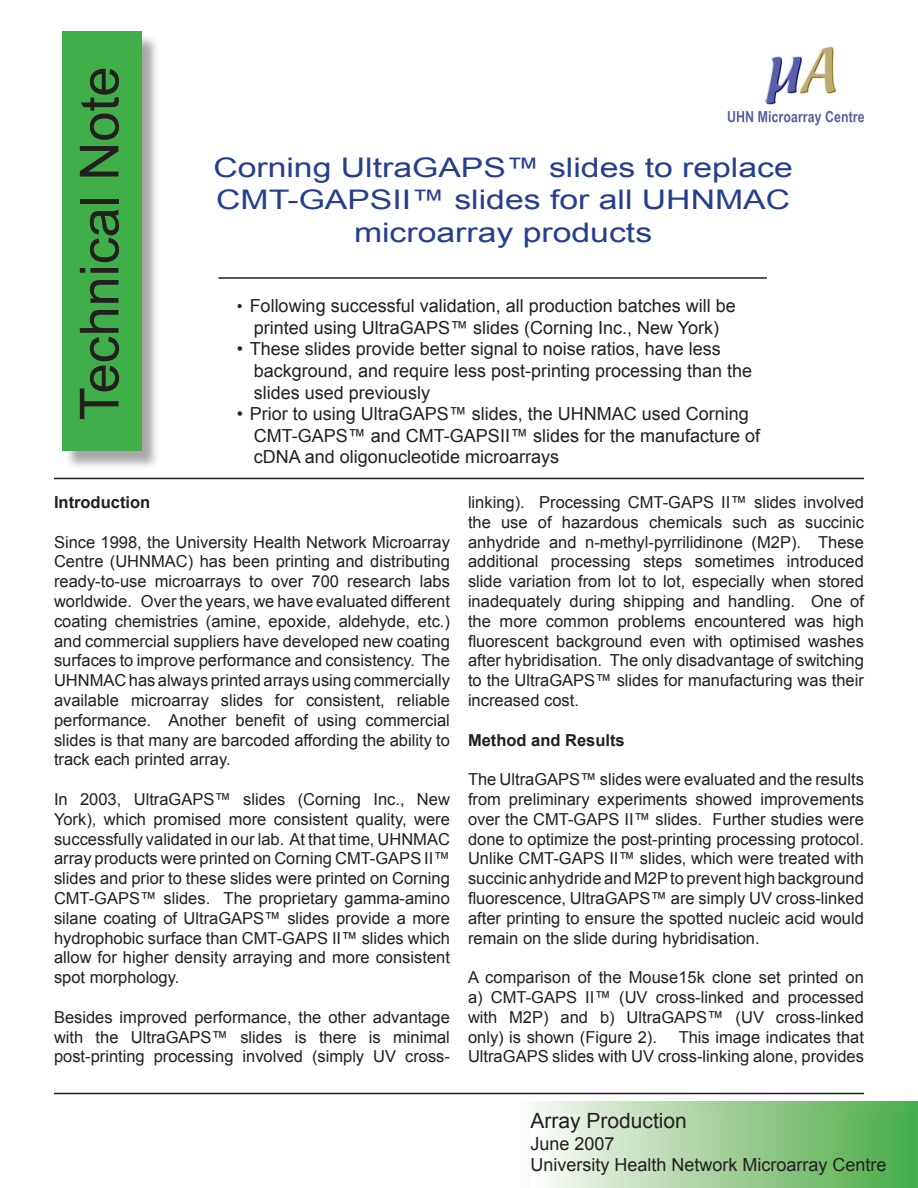
<style>
.page{position:relative;width:918px;height:1188px;background:#fff}
.page>*{position:absolute;margin:0;border:0;box-sizing:border-box;transform-origin:0 0}
.t1{font:54px "Arial";color:#231f20}
.t2{font:27px/32.4px "Arial";color:#253f8e;text-align:center;scale:1.25 1}
.t3{font:21px "Arial";color:#231f20}
.t4{font:18px/21.6px "Arial";color:#231f20}
.Body_Text_2{font:16.5px/19.8px "Arial";color:#231f20;text-align:justify}
.Heading_1{font:16.5px/19.8px "Arial";color:#231f20;text-align:justify}
.Heading_1-2{font:700 16.5px "Arial";color:#231f20}
.s1{font-size:16.5px}
</style>
<div class="page">
<div style="left:63px;top:33px;width:99px;height:438px;background:#231f20;opacity:.4"></div>
<div style="left:62px;top:32px;width:79px;height:419px;background:#40ae49"></div>
<hr style="left:218px;top:277px;width:549px;height:2px;background:#231f20">
<hr style="left:54px;top:478px;width:810px;height:1px;background:#231f20">
<img style="left:727px;top:46px;width:137px;height:79px">
<div style="left:515px;top:1102px;width:403px;height:86px;background:linear-gradient(to right,#fefaf8,#4cab46)"></div>
<div style="left:531px;top:1113px;width:383px;height:75px;background:linear-gradient(to right,#fefaf8,#49aa43)"></div>
<hr style="left:54px;top:1093px;width:810px;height:1px;background:#231f20">
<p class="t1" style="left:64px;top:420px;width:355px;rotate:-90deg">Technical Note</p>
<p class="t2" style="left:213px;top:152px;width:465px">Corning UltraGAPS™ slides to replace<br>CMT-GAPSII™ slides for all UHNMAC microarray products</p>
<p class="t4" style="left:237px;top:295px;width:501px;text-align:center"><span class="s1">•</span> Following successful validation, all production batches will be printed using UltraGAPS™ slides (Corning Inc., New York)</p>
<p class="t4" style="left:254px;top:338px;width:500px;text-indent:-17px">• These slides provide better signal to noise ratios, have less background, and require less post-printing processing than the slides used previously</p>
<p class="t4" style="left:254px;top:403px;width:508px;text-indent:-17px">• Prior to using UltraGAPS™ slides, the UHNMAC used Corning<br>CMT-GAPS™ and CMT-GAPSII™ slides for the manufacture of cDNA and oligonucleotide microarrays</p>
<p class="Heading_1-2" style="left:54px;top:491px;width:98px">Introduction</p>
<p class="Body_Text_2" style="left:54px;top:532px;width:398px">Since 1998, the University Health Network Microarray Centre (UHNMAC) has been printing and distributing ready-to-use microarrays to over 700 research labs worldwide. Over the years, we have evaluated different coating chemistries (amine, epoxide, aldehyde, etc.) and commercial suppliers have developed new coating surfaces to improve performance and consistency. The UHNMAC has always printed arrays using commercially available microarray slides for consistent, reliable performance. Another benefit of using commercial slides is that many are barcoded affording the ability to track each printed array.</p>
<p class="Body_Text_2" style="left:54px;top:790px;width:397px">In 2003, UltraGAPS™ slides (Corning Inc., New York), which promised more consistent quality, were successfully validated in our lab. At that time, UHNMAC array products were printed on Corning CMT-GAPS II™ slides and prior to these slides were printed on Corning CMT-GAPS™ slides. The proprietary gamma-amino silane coating of UltraGAPS™ slides provide a more hydrophobic surface than CMT-GAPS II™ slides which allow for higher density arraying and more consistent spot morphology.</p>
<p class="Body_Text_2" style="left:54px;top:1007px;width:397px">Besides improved performance, the other advantage with the UltraGAPS™ slides is there is minimal post-printing processing involved (simply UV cross-</p>
<p class="Body_Text_2" style="left:468px;top:493px;width:398px">linking). Processing CMT-GAPS II™ slides involved the use of hazardous chemicals such as succinic anhydride and n-methyl-pyrrilidinone (M2P). These additional processing steps sometimes introduced slide variation from lot to lot, especially when stored inadequately during shipping and handling. One of the more common problems encountered was high fluorescent background even with optimised washes after hybridisation. The only disadvantage of switching to the UltraGAPS™ slides for manufacturing was their increased cost.</p>
<p class="Heading_1-2" style="left:468px;top:729px;width:158px">Method and Results</p>
<p class="Body_Text_2" style="left:468px;top:770px;width:397px">The UltraGAPS™ slides were evaluated and the results from preliminary experiments showed improvements over the CMT-GAPS II™ slides. Further studies were done to optimize the post-printing processing protocol.<br>Unlike CMT-GAPS II™ slides, which were treated with succinic anhydride and M2P to prevent high background fluorescence, UltraGAPS™ are simply UV cross-linked after printing to ensure the spotted nucleic acid would remain on the slide during hybridisation.</p>
<p class="Heading_1" style="left:468px;top:968px;width:397px">A comparison of the Mouse15k clone set printed on a) CMT-GAPS II™ (UV cross-linked and processed with M2P) and b) UltraGAPS™ (UV cross-linked only) is shown (Figure 2).</p>
<p class="Heading_1" style="left:468px;top:1027px;width:397px;text-align:right">This image indicates that<br>UltraGAPS slides with UV cross-linking alone, provides</p>
<p class="t3" style="left:531px;top:1107px;width:158px">Array Production</p>
<p class="t4" style="left:531px;top:1133px;width:86px">June 2007</p>
<p class="t4" style="left:531px;top:1155px;width:358px">University Health Network Microarray Centre</p>
</div>
